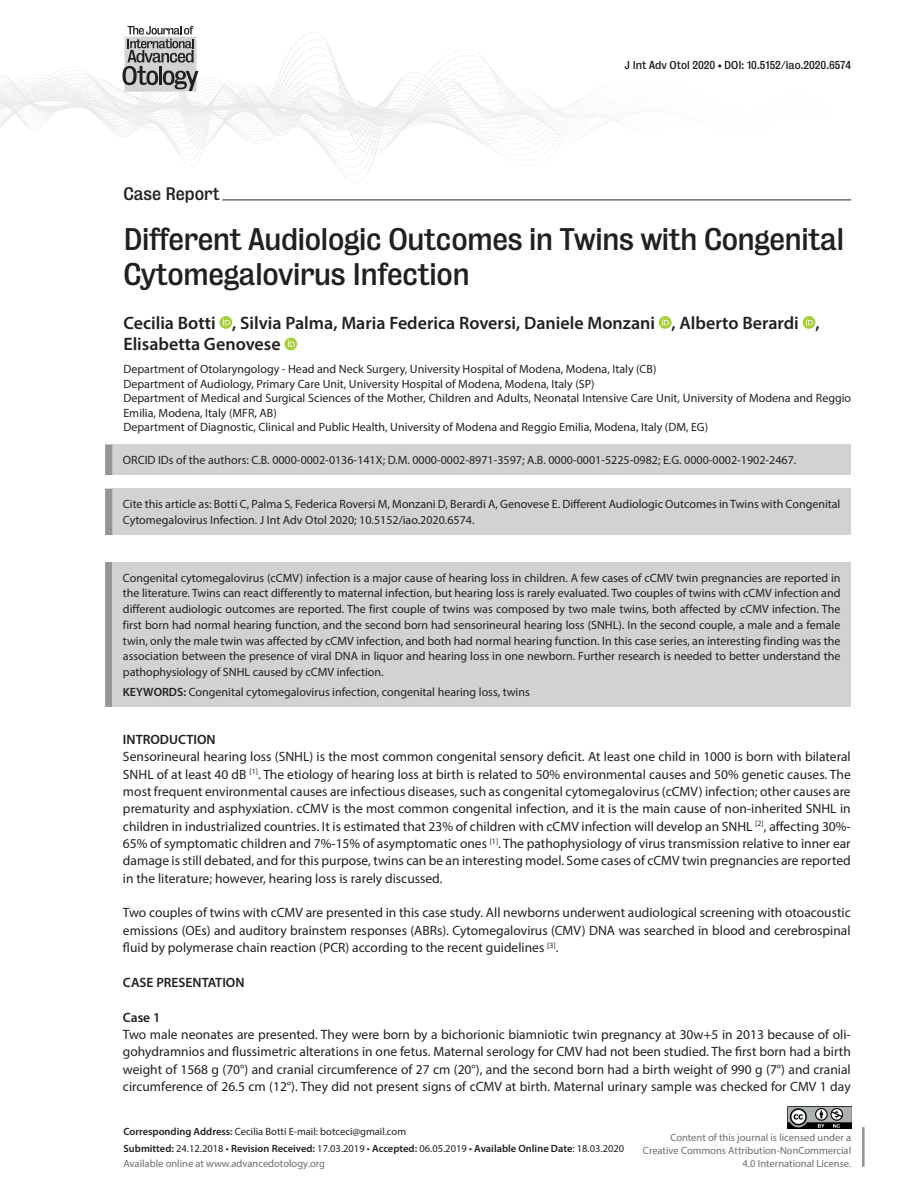
<style>
.page{position:relative;width:915px;height:1191px;background:#fff}
.page>*{position:absolute;margin:0;border:0;box-sizing:border-box;transform-origin:0 0}
.t1{font:28.5px/34.2px "Bureau Grot Five Three";letter-spacing:-.01em;color:#231f20}
.t2{font:600 18px/21.6px "Myriad Pro";color:#231f20}
.t3{font:16.5px "Bureau Grot Five Three";color:#231f20}
.t4{font:13.5px/17.4px "Myriad Pro";color:#231f20;text-align:justify}
.t5{font:600 13.5px "Myriad Pro";color:#231f20}
.t6{font:12px/15.8px "Myriad Pro";color:#231f20}
.t7{font:10.5px "Myriad Pro";color:#6c6d70}
.t8{font:600 10.5px "Myriad Pro";color:#231f20}
.t9{font:10.5px "Myriad Pro";color:#231f20}
.t10{font:10.5px "Bureau Grot Five Three";color:#231f20}
.s1{font-size:6px}
.s2{font-weight:600}
.s3{font-weight:400}
</style>
<div class="page">
<svg style="left:0;top:25px;width:613px;height:140px"></svg>
<hr style="left:222px;top:199px;width:628px;height:1px;background:#231f20">
<hr style="left:861px;top:1127px;width:3px;height:39px;background:#939598">
<div style="left:105px;top:562px;width:7px;height:145px;background:#939598"></div>
<div style="left:112px;top:562px;width:738px;height:145px;background:#d1d2d4"></div>
<svg style="left:219px;top:316px;width:13px;height:13px"></svg>
<svg style="left:658px;top:316px;width:13px;height:13px"></svg>
<svg style="left:802px;top:316px;width:13px;height:13px"></svg>
<svg style="left:284px;top:338px;width:13px;height:12px"></svg>
<div style="left:112px;top:445px;width:738px;height:30px;background:#d1d2d4"></div>
<div style="left:105px;top:444px;width:7px;height:31px;background:#939598"></div>
<div style="left:112px;top:488px;width:738px;height:46px;background:#d1d2d4"></div>
<div style="left:105px;top:488px;width:7px;height:47px;background:#939598"></div>
<img style="left:787px;top:1106px;width:63px;height:22px">
<p class="t10" style="left:624px;top:59px;width:228px">J Int Adv Otol 2020 <span class="s1">•</span> DOI: 10.5152/iao.2020.6574</p>
<p class="t3" style="left:123px;top:184px;width:98px">Case Report</p>
<p class="t1" style="left:123px;top:222px;width:722px">Different Audiologic Outcomes in Twins with Congenital<br>Cytomegalovirus Infection</p>
<p class="t2" style="left:123px;top:311px;width:697px">Cecilia Botti , Silvia Palma, Maria Federica Roversi, Daniele Monzani , Alberto Berardi ,<br>Elisabetta Genovese</p>
<p class="t6" style="left:123px;top:361px;width:534px">Department of Otolaryngology - Head and Neck Surgery, University Hospital of Modena, Modena, Italy (CB)</p>
<p class="t6" style="left:123px;top:375px;width:472px">Department of Audiology, Primary Care Unit, University Hospital of Modena, Modena, Italy (SP)</p>
<p class="t6" style="left:123px;top:391px;width:729px;line-height:14.4px">Department of Medical and Surgical Sciences of the Mother, Children and Adults, Neonatal Intensive Care Unit, University of Modena and Reggio<br>Emilia, Modena, Italy (MFR, AB)</p>
<p class="t6" style="left:123px;top:419px;width:586px">Department of Diagnostic, Clinical and Public Health, University of Modena and Reggio Emilia, Modena, Italy (DM, EG)</p>
<p class="t6" style="left:123px;top:452px;width:674px">ORCID IDs of the authors: C.B. 0000-0002-0136-141X; D.M. 0000-0002-8971-3597; A.B. 0000-0001-5225-0982; E.G. 0000-0002-1902-2467.</p>
<p class="t6" style="left:123px;top:496px;width:718px">Cite this article as: Botti C, Palma S, Federica Roversi M, Monzani D, Berardi A, Genovese E. Different Audiologic Outcomes in Twins with Congenital<br>Cytomegalovirus Infection. J Int Adv Otol 2020; 10.5152/iao.2020.6574.</p>
<p class="t6" style="left:123px;top:569px;width:718px;text-align:justify">Congenital cytomegalovirus (cCMV) infection is a major cause of hearing loss in children. A few cases of cCMV twin pregnancies are reported in the literature. Twins can react differently to maternal infection, but hearing loss is rarely evaluated. Two couples of twins with cCMV infection and different audiologic outcomes are reported. The first couple of twins was composed by two male twins, both affected by cCMV infection. The first born had normal hearing function, and the second born had sensorineural hearing loss (SNHL). In the second couple, a male and a female twin, only the male twin was affected by cCMV infection, and both had normal hearing function. In this case series, an interesting finding was the association between the presence of viral DNA in liquor and hearing loss in one newborn. Further research is needed to better understand the pathophysiology of SNHL caused by cCMV infection.</p>
<p class="t6" style="left:123px;top:684px;width:408px"><span class="s2">KEYWORDS:</span> Congenital cytomegalovirus infection, congenital hearing loss, twins</p>
<p class="t5" style="left:123px;top:731px;width:94px">INTRODUCTION</p>
<p class="t4" style="left:123px;top:748px;width:729px">Sensorineural hearing loss (SNHL) is the most common congenital sensory deficit. At least one child in 1000 is born with bilateral SNHL of at least 40 dB <sup>[1]</sup>. The etiology of hearing loss at birth is related to 50% environmental causes and 50% genetic causes. The most frequent environmental causes are infectious diseases, such as congenital cytomegalovirus (cCMV) infection; other causes are prematurity and asphyxiation. cCMV is the most common congenital infection, and it is the main cause of non-inherited SNHL in children in industrialized countries. It is estimated that 23% of children with cCMV infection will develop an SNHL <sup>[2]</sup>, affecting 30%- 65% of symptomatic children and 7%-15% of asymptomatic ones <sup>[1]</sup>. The pathophysiology of virus transmission relative to inner ear damage is still debated, and for this purpose, twins can be an interesting model. Some cases of cCMV twin pregnancies are reported in the literature; however, hearing loss is rarely discussed.</p>
<p class="t4" style="left:123px;top:904px;width:729px">Two couples of twins with cCMV are presented in this case study. All newborns underwent audiological screening with otoacoustic emissions (OEs) and auditory brainstem responses (ABRs). Cytomegalovirus (CMV) DNA was searched in blood and cerebrospinal fluid by polymerase chain reaction (PCR) according to the recent guidelines <sup>[3]</sup>.</p>
<p class="t5" style="left:123px;top:973px;width:123px">CASE PRESENTATION</p>
<p class="t5" style="left:123px;top:1008px;width:39px">Case 1</p>
<p class="t4" style="left:123px;top:1025px;width:729px">Two male neonates are presented. They were born by a bichorionic biamniotic twin pregnancy at 30w+5 in 2013 because of oli&shy;gohydramnios and flussimetric alterations in one fetus. Maternal serology for CMV had not been studied. The first born had a birth weight of 1568 g (70°) and cranial circumference of 27 cm (20°), and the second born had a birth weight of 990 g (7°) and cranial circumference of 26.5 cm (12°). They did not present signs of cCMV at birth. Maternal urinary sample was checked for CMV 1 day</p>
<p class="t9" style="left:123px;top:1125px;width:284px"><span class="s2">Corresponding Address:</span> Cecilia Botti E-mail: botceci@gmail.com</p>
<p class="t8" style="left:123px;top:1141px;width:502px">Submitted: <span class="s3">24.12.2018 •</span> Revision Received: <span class="s3">17.03.2019 •</span> Accepted: <span class="s3">06.05.2019 •</span> Available Online Date<span class="s3">: 18.03.2020</span></p>
<p class="t7" style="left:123px;top:1157px;width:203px">Available online at www.advancedotology.org</p>
<p class="t7" style="left:670px;top:1131px;width:182px">Content of this journal is licensed under a</p>
<p class="t7" style="left:642px;top:1144px;width:210px">Creative Commons Attribution-NonCommercial</p>
<p class="t7" style="left:742px;top:1157px;width:110px">4.0 International License.</p>
</div>
